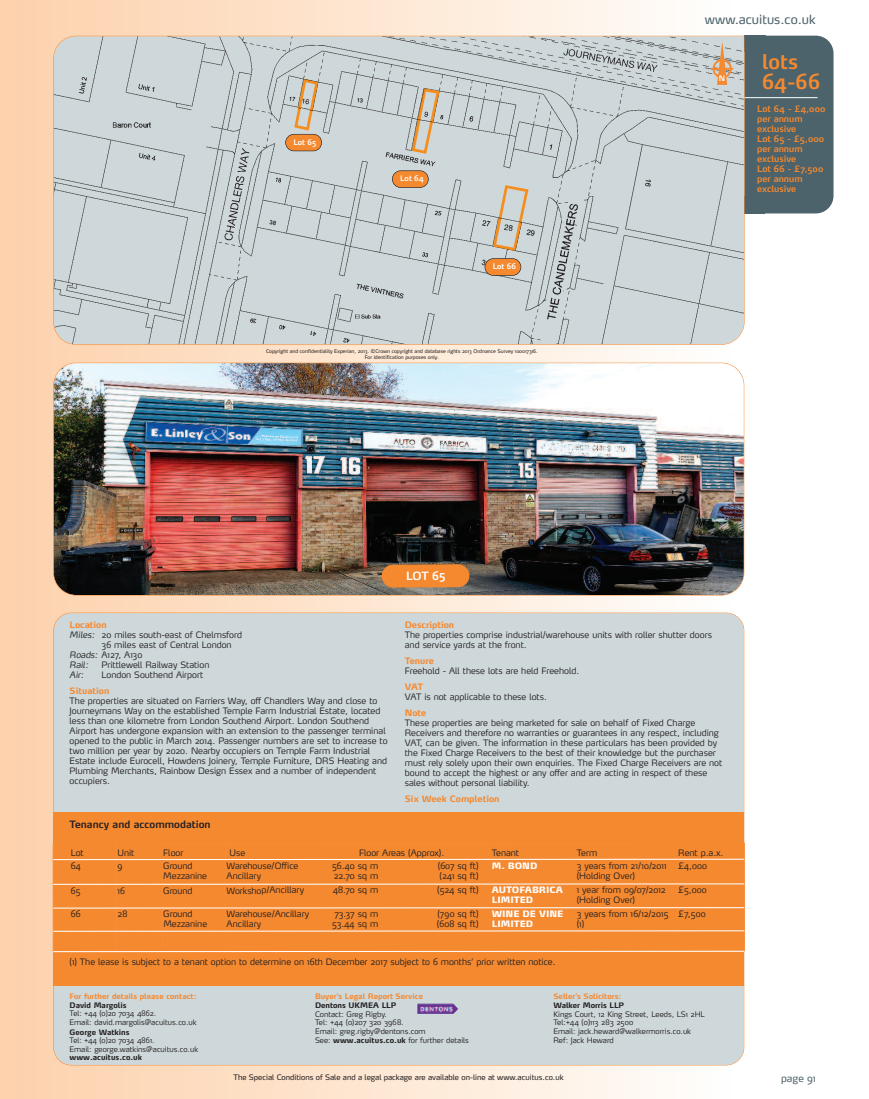
<style>
.page{position:relative;width:869px;height:1099px;background:#fff}
.page>*{position:absolute;margin:0;border:0;box-sizing:border-box;transform-origin:0 0}
.t1{font:600 20px/20px "Max";letter-spacing:.005em;color:#f58930}
.t2{font:12.5px "Max";color:#4c636b}
.t3{font:600 11.25px "Max";color:#fff}
.t4{font:600 10px "Max";color:#231f20}
.t5{font:10px "Max";color:#4c636b}
.t6{font:300 8.75px/10px "Max";color:#231f20}
.t7{font:600 8.75px/10px "Max";color:#f58930}
.t8{font:700 8.75px "Max";color:#f58930}
.t9{font:900 8.75px/10px "Max";color:#fff}
.t10{font:italic 300 8.75px "Max";color:#231f20}
.t11{font:300 7.5px/8.8px "Max";color:#231f20}
.t12{font:7.5px "Max";color:#231f20}
.t13{font:700 7.5px "Max";color:#f58930}
.t14{font:700 7.5px "Max";color:#231f20}
.t15{font:600 7.5px "Max";color:#fff}
.t16{font:600 7.38px "Max";color:#fff}
.t17{font:5px/5.6px "Max";color:#231f20;text-align:center}
.s1{font-style:italic}
.s2{font-weight:700}
</style>
<div class="page">
<div style="left:0;top:0;width:735px;height:1098px;background:linear-gradient(to right,#fcd0aa,#fdfcfa)"></div>
<div style="left:744px;top:36px;width:89px;height:177px;background:#4c636b;border-radius:18px"></div>
<div style="left:744px;top:36px;width:21px;height:16px;background:#4c636b"></div>
<div style="left:54px;top:613px;width:689px;height:451px;background:#ced8da;border-radius:18px"></div>
<hr style="left:744px;top:97px;width:73px;height:1px;background:#fff">
<div style="left:53px;top:812px;width:691px;height:173px;background:#f58930"></div>
<div style="left:744px;top:196px;width:20px;height:17px;background:#4c636b"></div>
<img style="left:54px;top:363px;width:689px;height:232px;border-radius:22px">
<div style="left:53px;top:362px;width:691px;height:233px;border:1px solid #f58930;border-radius:23px"></div>
<img style="left:417px;top:1003px;width:41px;height:10px">
<svg style="left:53px;top:36px;width:691px;height:309px"></svg>
<hr style="left:710px;top:68px;width:23px;height:2px;background:#f58930">
<svg style="left:712px;top:42px;width:19px;height:43px"></svg>
<svg style="left:53px;top:858px;width:691px;height:2px"></svg>
<svg style="left:53px;top:883px;width:691px;height:1px"></svg>
<svg style="left:53px;top:907px;width:691px;height:1px"></svg>
<svg style="left:53px;top:930px;width:691px;height:1px"></svg>
<svg style="left:53px;top:950px;width:691px;height:2px"></svg>
<svg style="left:381px;top:564px;width:88px;height:23px"></svg>
<div style="left:484px;top:259px;width:36px;height:16px;background:#f58930;border-radius:8px"></div>
<div style="left:484px;top:258px;width:37px;height:18px;border:1px solid #231f20;border-radius:9px"></div>
<div style="left:392px;top:171px;width:36px;height:16px;background:#f58930;border-radius:8px"></div>
<div style="left:392px;top:170px;width:36px;height:18px;border:1px solid #231f20;border-radius:9px"></div>
<div style="left:285px;top:134px;width:36px;height:17px;background:#f58930;border-radius:8px"></div>
<div style="left:285px;top:134px;width:37px;height:17px;border:1px solid #231f20;border-radius:9px"></div>
<h2 class="t2" style="left:704px;top:15px;width:112px">www.acuitus.co.uk</h2>
<p class="t15" style="left:293px;top:139px;width:25px">Lot 65</p>
<p class="t15" style="left:400px;top:176px;width:25px">Lot 64</p>
<p class="t15" style="left:492px;top:263px;width:25px">Lot 66</p>
<p class="t17" style="left:266px;top:349px;width:273px">Copyright and confidentiality Experian, 2013. ©Crown copyright and database rights 2013 Ordnance Survey 100017316.<br>For identification purposes only.</p>
<p class="t16" style="left:718px;top:75px;width:8px">N</p>
<h1 class="t1" style="left:761px;top:54px;width:60px">lots<br>64-66</h1>
<p class="t7" style="left:756px;top:104px;width:70px">Lot 64 - £4,000 per annum exclusive<br>Lot 65 - £5,000 per annum exclusive<br>Lot 66 - £7,500 per annum exclusive</p>
<p class="t8" style="left:70px;top:621px;width:39px">Location</p>
<p class="t6" style="left:70px;top:630px;width:174px"><span class="s1">Miles:</span> 20 miles south-east of Chelmsford</p>
<p class="t6" style="left:101px;top:640px;width:132px">36 miles east of Central London</p>
<p class="t6" style="left:70px;top:650px;width:74px"><span class="s1">Roads:</span> A127, A130</p>
<p class="t10" style="left:70px;top:661px;width:20px">Rail:</p>
<p class="t6" style="left:101px;top:660px;width:109px">Prittlewell Railway Station</p>
<p class="t10" style="left:70px;top:671px;width:16px">Air:</p>
<p class="t6" style="left:101px;top:670px;width:103px">London Southend Airport</p>
<p class="t8" style="left:70px;top:687px;width:41px">Situation</p>
<p class="t6" style="left:70px;top:696px;width:319px">The properties are situated on Farriers Way, off Chandlers Way and close to Journeymans Way on the established Temple Farm Industrial Estate, located less than one kilometre from London Southend Airport. London Southend Airport has undergone expansion with an extension to the passenger terminal opened to the public in March 2014. Passenger numbers are set to increase to two million per year by 2020. Nearby occupiers on Temple Farm Industrial Estate include Eurocell, Howdens Joinery, Temple Furniture, DRS Heating and Plumbing Merchants, Rainbow Design Essex and a number of independent occupiers.</p>
<p class="t4" style="left:70px;top:820px;width:142px">Tenancy and accommodation</p>
<p class="t3" style="left:406px;top:571px;width:41px">LOT 65</p>
<p class="t8" style="left:404px;top:621px;width:51px">Description</p>
<p class="t6" style="left:404px;top:630px;width:308px">The properties comprise industrial/warehouse units with roller shutter doors and service yards at the front.</p>
<p class="t8" style="left:404px;top:657px;width:31px">Tenure</p>
<p class="t6" style="left:404px;top:666px;width:176px">Freehold - All these lots are held Freehold.</p>
<p class="t8" style="left:404px;top:683px;width:20px">VAT</p>
<p class="t6" style="left:404px;top:692px;width:143px">VAT is not applicable to these lots.</p>
<p class="t8" style="left:404px;top:709px;width:23px">Note</p>
<p class="t6" style="left:404px;top:718px;width:319px">These properties are being marketed for sale on behalf of Fixed Charge Receivers and therefore no warranties or guarantees in any respect, including VAT, can be given. The information in these particulars has been provided by the Fixed Charge Receivers to the best of their knowledge but the purchaser must rely solely upon their own enquiries. The Fixed Charge Receivers are not bound to accept the highest or any offer and are acting in respect of these sales without personal liability.</p>
<p class="t8" style="left:404px;top:795px;width:96px">Six Week Completion</p>
<p class="t6" style="left:71px;top:848px;width:15px">Lot</p>
<p class="t6" style="left:117px;top:848px;width:18px">Unit</p>
<p class="t6" style="left:163px;top:848px;width:22px">Floor</p>
<p class="t6" style="left:229px;top:848px;width:17px">Use</p>
<p class="t6" style="left:359px;top:848px;width:87px">Floor Areas (Approx).</p>
<p class="t6" style="left:491px;top:848px;width:29px">Tenant</p>
<p class="t6" style="left:576px;top:848px;width:22px">Term</p>
<p class="t6" style="left:678px;top:848px;width:47px">Rent p.a.x.</p>
<p class="t6" style="left:71px;top:861px;width:12px">64</p>
<p class="t6" style="left:117px;top:861px;width:6px">9</p>
<p class="t6" style="left:163px;top:861px;width:45px">Ground<br>Mezzanine</p>
<p class="t6" style="left:226px;top:861px;width:73px">Warehouse/Office<br>Ancillary</p>
<p class="t6" style="left:332px;top:861px;width:48px">56.40 sq m<br>22.70 sq m</p>
<p class="t6" style="left:437px;top:861px;width:42px">(607 sq ft) (241 sq ft)</p>
<p class="t9" style="left:491px;top:861px;width:47px">M. BOND</p>
<p class="t6" style="left:576px;top:861px;width:91px">3 years from 21/10/2011 (Holding Over)</p>
<p class="t6" style="left:678px;top:861px;width:30px">£4,000</p>
<p class="t6" style="left:71px;top:886px;width:11px">65</p>
<p class="t6" style="left:117px;top:886px;width:9px">16</p>
<p class="t6" style="left:163px;top:886px;width:31px">Ground</p>
<p class="t6" style="left:226px;top:886px;width:79px">Workshop/Ancillary</p>
<p class="t6" style="left:332px;top:886px;width:47px">48.70 sq m</p>
<p class="t6" style="left:437px;top:886px;width:43px">(524 sq ft)</p>
<p class="t9" style="left:491px;top:885px;width:73px">AUTOFABRICA<br>LIMITED</p>
<p class="t6" style="left:576px;top:885px;width:90px">1 year from 09/07/2012 (Holding Over)</p>
<p class="t6" style="left:678px;top:885px;width:30px">£5,000</p>
<p class="t6" style="left:71px;top:910px;width:11px">66</p>
<p class="t6" style="left:117px;top:910px;width:12px">28</p>
<p class="t6" style="left:163px;top:909px;width:45px">Ground<br>Mezzanine</p>
<p class="t6" style="left:226px;top:909px;width:84px">Warehouse/Ancillary<br>Ancillary</p>
<p class="t6" style="left:332px;top:909px;width:48px">73.37 sq m<br>53.44 sq m</p>
<p class="t6" style="left:436px;top:909px;width:43px">(790 sq ft) (608 sq ft)</p>
<p class="t9" style="left:491px;top:909px;width:73px">WINE DE VINE<br>LIMITED</p>
<p class="t6" style="left:576px;top:909px;width:93px">3 years from 16/12/2015 (1)</p>
<p class="t6" style="left:678px;top:909px;width:29px">£7,500</p>
<p class="t6" style="left:69px;top:957px;width:487px">(1) The lease is subject to a tenant option to determine on 16th December 2017 subject to 6 months’ prior written notice.</p>
<p class="t13" style="left:315px;top:993px;width:109px">Buyer’s Legal Report Service</p>
<p class="t14" style="left:315px;top:1002px;width:83px">Dentons UKMEA LLP</p>
<p class="t11" style="left:315px;top:1010px;width:155px">Contact: Greg Rigby.<br>Tel: +44 (0)207 320 3968.<br>Email: greg.rigby@dentons.com<br>See: <span class="s2">www.acuitus.co.uk</span> for further details</p>
<p class="t13" style="left:70px;top:993px;width:128px">For further details please contact:</p>
<p class="t14" style="left:70px;top:1002px;width:58px">David Margolis</p>
<p class="t11" style="left:70px;top:1009px;width:128px">Tel: +44 (0)20 7034 4862.<br>Email: david.margolis@acuitus.co.uk</p>
<p class="t14" style="left:70px;top:1029px;width:61px">George Watkins</p>
<p class="t11" style="left:70px;top:1036px;width:130px">Tel: +44 (0)20 7034 4861.<br>Email: george.watkins@acuitus.co.uk</p>
<p class="t14" style="left:70px;top:1054px;width:74px">www.acuitus.co.uk</p>
<p class="t13" style="left:553px;top:993px;width:69px">Seller’s Solicitors:</p>
<p class="t14" style="left:553px;top:1002px;width:72px">Walker Morris LLP</p>
<p class="t11" style="left:553px;top:1010px;width:153px">Kings Court, 12 King Street, Leeds, LS1 2HL<br>Tel:+44 (0)113 283 2500<br>Email: jack.heward@walkermorris.co.uk<br>Ref: Jack Heward</p>
<p class="t12" style="left:233px;top:1073px;width:331px">The Special Conditions of Sale and a legal package are available on-line at www.acuitus.co.uk</p>
<p class="t5" style="left:780px;top:1074px;width:36px">page 91</p>
</div>
